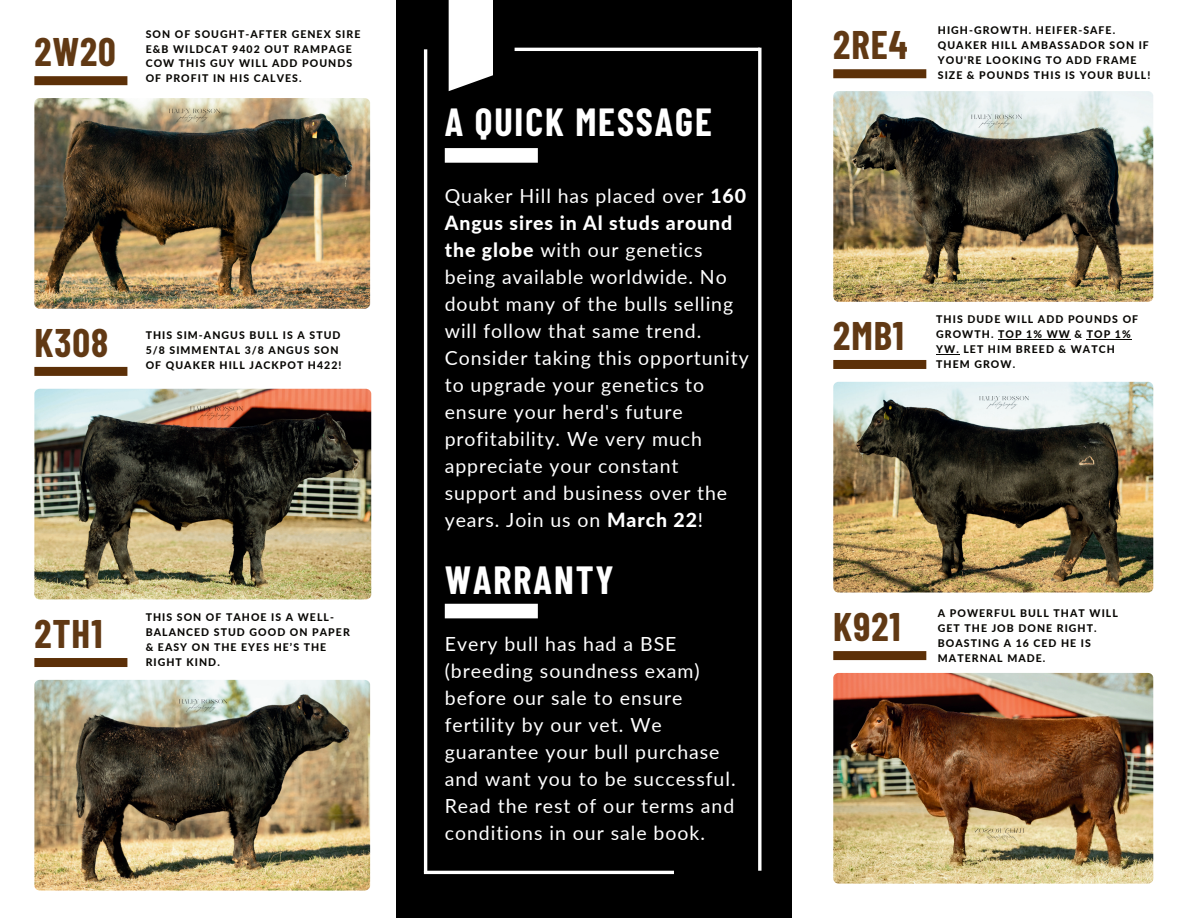
<style>
.page{position:relative;width:1188px;height:918px;background:#fff}
.page>*{position:absolute;margin:0;border:0;box-sizing:border-box;transform-origin:0 0}
.t1{font:700 39px "Barlow Condensed";letter-spacing:.025em;color:#613914}
.t2{font:700 38.4px "Barlow Condensed";letter-spacing:.05em;color:#fff}
.t3{font:19.5px/27px "Lato";letter-spacing:.045em;color:#fff}
.t4{font:800 10.5px/14.9px "Lato";letter-spacing:.1em;color:#080704}
.s1{font-weight:800}
</style>
<div class="page">
<div style="left:396px;top:0;width:396px;height:917px;background:#000"></div>
<svg style="left:449px;top:0;width:44px;height:91px;background:#e9e9e9"></svg>
<div style="left:445px;top:148px;width:93px;height:15px;background:#fff"></div>
<div style="left:833px;top:69px;width:93px;height:9px;background:#5c3008"></div>
<div style="left:445px;top:604px;width:93px;height:14px;background:#fff"></div>
<hr style="left:424px;top:871px;width:250px;height:3px;background:#fff">
<hr style="left:515px;top:48px;width:245px;height:3px;background:#fff">
<hr style="left:424px;top:49px;width:3px;height:823px;background:#fff">
<svg style="left:758px;top:48px;width:4px;height:823px;background:#d7d7d7"></svg>
<img style="left:833px;top:91px;width:320px;height:211px;border-radius:5px">
<div style="left:833px;top:360px;width:93px;height:9px;background:#5c3008"></div>
<img style="left:833px;top:382px;width:320px;height:210px;border-radius:5px">
<div style="left:833px;top:651px;width:93px;height:9px;background:#5c3008"></div>
<img style="left:833px;top:673px;width:320px;height:211px;border-radius:5px">
<div style="left:34px;top:76px;width:93px;height:9px;background:#5c3008"></div>
<img style="left:34px;top:98px;width:336px;height:211px;border-radius:5px">
<div style="left:34px;top:367px;width:93px;height:9px;background:#5c3008"></div>
<img style="left:34px;top:389px;width:337px;height:210px;border-radius:5px">
<div style="left:34px;top:658px;width:93px;height:9px;background:#5c3008"></div>
<img style="left:34px;top:680px;width:336px;height:211px;border-radius:5px">
<hr style="left:998px;top:339px;width:73px;height:1px;background:#080704">
<hr style="left:1087px;top:339px;width:45px;height:1px;background:#080704">
<svg style="left:936px;top:354px;width:24px;height:1px"></svg>
<h1 class="t1" style="left:34px;top:24px;width:83px">2W20</h1>
<p class="t4" style="left:146px;top:26px;width:216px">SON OF SOUGHT-AFTER GENEX SIRE<br>E&amp;B WILDCAT 9402 OUT RAMPAGE<br>COW THIS GUY WILL ADD POUNDS<br>OF PROFIT IN HIS CALVES.</p>
<h1 class="t1" style="left:34px;top:315px;width:75px">K308</h1>
<p class="t4" style="left:146px;top:328px;width:197px">THIS SIM-ANGUS BULL IS A STUD<br>5/8 SIMMENTAL 3/8 ANGUS SON<br>OF QUAKER HILL JACKPOT H422!</p>
<h1 class="t1" style="left:34px;top:606px;width:70px">2TH1</h1>
<p class="t4" style="left:146px;top:610px;width:206px">THIS SON OF TAHOE IS A WELL-<br>BALANCED STUD GOOD ON PAPER &amp; EASY ON THE EYES HE’S THE<br>RIGHT KIND.</p>
<h2 class="t2" style="left:445px;top:95px;width:269px">A QUICK MESSAGE</h2>
<p class="t3" style="left:445px;top:181px;width:305px">Quaker Hill has placed over <span class="s1">160<br>Angus sires in Al studs around the globe</span> with our genetics being available worldwide. No doubt many of the bulls selling will follow that same trend.<br>Consider taking this opportunity to upgrade your genetics to ensure your herd's future profitability. We very much appreciate your constant support and business over the years. Join us on <span class="s1">March 22</span>!</p>
<h2 class="t2" style="left:445px;top:553px;width:170px">WARRANTY</h2>
<p class="t3" style="left:445px;top:630px;width:292px">Every bull has had a BSE (breeding soundness exam) before our sale to ensure fertility by our vet. We guarantee your bull purchase and want you to be successful.<br>Read the rest of our terms and conditions in our sale book.</p>
<h1 class="t1" style="left:833px;top:17px;width:76px">2RE4</h1>
<p class="t4" style="left:938px;top:22px;width:214px">HIGH-GROWTH. HEIFER-SAFE.<br>QUAKER HILL AMBASSADOR SON IF<br>YOU'RE LOOKING TO ADD FRAME<br>SIZE &amp; POUNDS THIS IS YOUR BULL!</p>
<h1 class="t1" style="left:833px;top:308px;width:72px">2MB1</h1>
<p class="t4" style="left:936px;top:312px;width:203px">THIS DUDE WILL ADD POUNDS OF<br>GROWTH. TOP 1% WW &amp; TOP 1%<br>YW. LET HIM BREED &amp; WATCH<br>THEM GROW.</p>
<h1 class="t1" style="left:833px;top:599px;width:69px">K921</h1>
<p class="t4" style="left:938px;top:606px;width:182px">A POWERFUL BULL THAT WILL<br>GET THE JOB DONE RIGHT.<br>BOASTING A 16 CED HE IS<br>MATERNAL MADE.</p>
</div>
